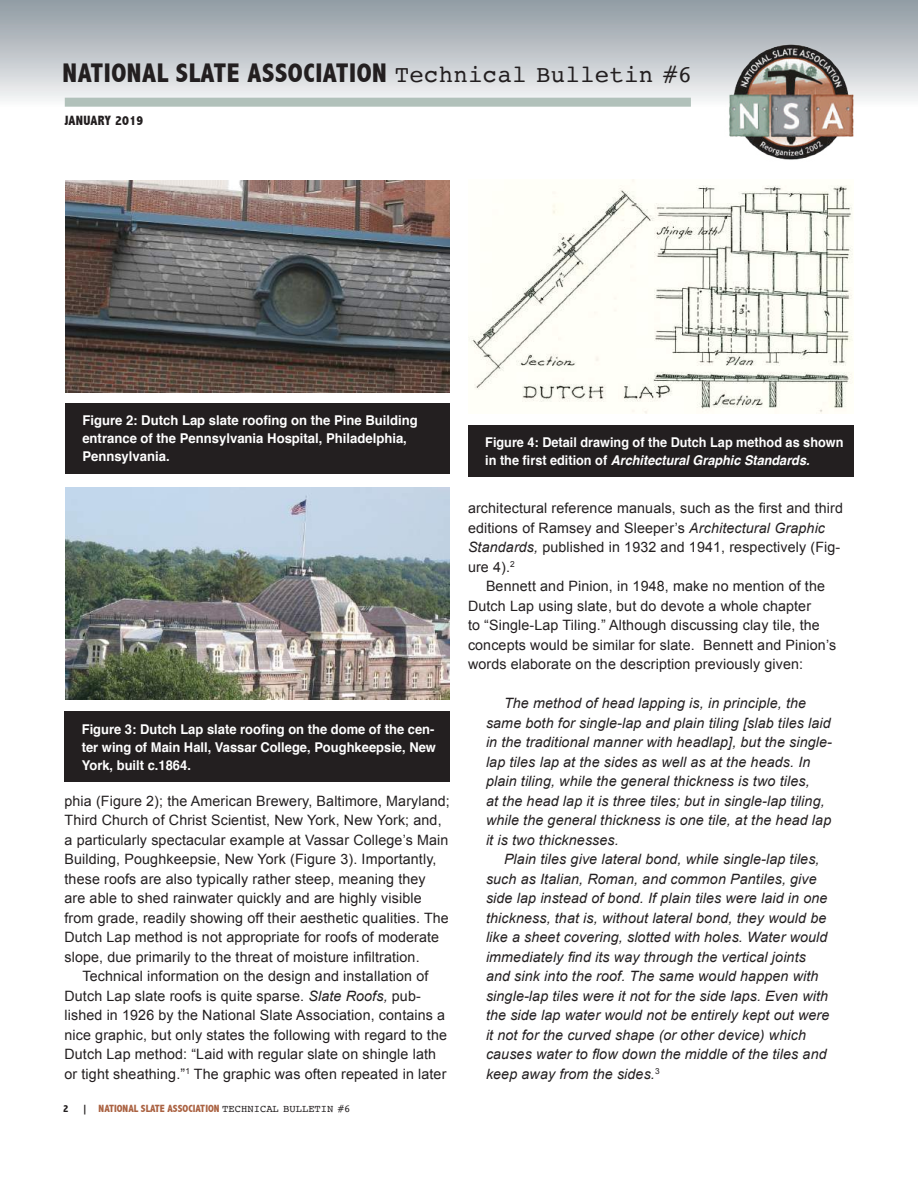
<style>
.page{position:relative;width:918px;height:1188px;background:#fff}
.page>*{position:absolute;margin:0;border:0;box-sizing:border-box;transform-origin:0 0}
.t1{font:800 condensed 27px "Abadi";letter-spacing:.02em;color:#231f20}
.t2{font:14.25px/19.5px "Arial";letter-spacing:.01em;color:#231f20}
.t3{font:italic 14.25px/19.5px "Arial";letter-spacing:.01em;color:#231f20}
.t4{font:700 13.5px/18px "Helvetica";color:#fff;text-align:justify;scale:.96 1}
.t5{font:700 13.5px/18px "Helvetica";color:#fff}
.t6{font:700 13.5px/18px "Helvetica";color:#fff;scale:.94 1}
.t7{font:800 condensed 13.5px "Abadi";letter-spacing:.02em;color:#231f20}
.t8{font:800 condensed 10.5px "Abadi";color:#aa6242}
.t9{font:800 condensed 10.5px "Abadi";color:#231f20}
.s1{font-family:"Courier";font-weight:400;font-stretch:normal;font-size:24px}
.s2{font-style:italic}
.s3{color:#231f20}
.s4{font-family:"Courier";font-weight:400;font-stretch:normal;color:#231f20}
</style>
<div class="page">
<div style="left:0;top:0;width:918px;height:107px;background:linear-gradient(to bottom,#8e98a0,#f8f8f9)"></div>
<img style="left:724px;top:42px;width:133px;height:118px">
<div style="left:65px;top:98px;width:626px;height:9px;background:#b1c1ba"></div>
<img style="left:65px;top:180px;width:384px;height:213px">
<img style="left:468px;top:179px;width:385px;height:234px">
<img style="left:65px;top:487px;width:384px;height:212px">
<div style="left:65px;top:403px;width:385px;height:71px;background:#231f20"></div>
<div style="left:468px;top:425px;width:386px;height:52px;background:#231f20"></div>
<div style="left:64px;top:711px;width:386px;height:71px;background:#231f20"></div>
<h1 class="t1" style="left:63px;top:57px;width:631px">NATIONAL SLATE ASSOCIATION <span class="s1">Technical Bulletin #6</span></h1>
<p class="t7" style="left:64px;top:113px;width:80px">JANUARY 2019</p>
<p class="t5" style="left:82px;top:412px;width:337px">Figure 2: Dutch Lap slate roofing on the Pine Building entrance of the Pennsylvania Hospital, Philadelphia,<br>Pennsylvania.</p>
<p class="t4" style="left:82px;top:720px;width:371px">Figure 3: Dutch Lap slate roofing on the dome of the cen&shy;ter wing of Main Hall, Vassar College, Poughkeepsie, New York, built c.1864.</p>
<p class="t2" style="left:64px;top:791px;width:387px">phia (Figure 2); the American Brewery, Baltimore, Maryland;</p>
<p class="t2" style="left:64px;top:811px;width:379px">Third Church of Christ Scientist, New York, New York; and,</p>
<p class="t2" style="left:64px;top:830px;width:385px">a particularly spectacular example at Vassar College’s Main</p>
<p class="t2" style="left:64px;top:850px;width:374px">Building, Poughkeepsie, New York (Figure 3). Importantly,</p>
<p class="t2" style="left:64px;top:869px;width:363px">these roofs are also typically rather steep, meaning they</p>
<p class="t2" style="left:64px;top:889px;width:359px">are able to shed rainwater quickly and are highly visible</p>
<p class="t2" style="left:64px;top:908px;width:386px">from grade, readily showing off their aesthetic qualities. The</p>
<p class="t2" style="left:64px;top:928px;width:376px">Dutch Lap method is not appropriate for roofs of moderate</p>
<p class="t2" style="left:64px;top:947px;width:357px">slope, due primarily to the threat of moisture infiltration.</p>
<p class="t2" style="left:82px;top:967px;width:347px">Technical information on the design and installation of</p>
<p class="t2" style="left:64px;top:986px;width:358px">Dutch Lap slate roofs is quite sparse. <span class="s2">Slate Roofs,</span> pub-</p>
<p class="t2" style="left:64px;top:1006px;width:382px">lished in 1926 by the National Slate Association, contains a</p>
<p class="t2" style="left:64px;top:1025px;width:384px">nice graphic, but only states the following with regard to the</p>
<p class="t2" style="left:64px;top:1045px;width:373px">Dutch Lap method: “Laid with regular slate on shingle lath</p>
<p class="t2" style="left:64px;top:1064px;width:383px">or tight sheathing.”<sup>1</sup> The graphic was often repeated in later</p>
<p class="t9" style="left:63px;top:1102px;width:7px">2</p>
<p class="t8" style="left:82px;top:1102px;width:270px"><span class="s3">|</span> NATIONAL SLATE ASSOCIATION <span class="s4">TECHNICAL BULLETIN #6</span></p>
<p class="t6" style="left:485px;top:434px;width:383px">Figure 4: Detail drawing of the Dutch Lap method as shown in the first edition of <span class="s2">Architectural Graphic Standards.</span></p>
<p class="t2" style="left:468px;top:499px;width:376px">architectural reference manuals, such as the first and third editions of Ramsey and Sleeper’s <span class="s2">Architectural Graphic Standards,</span> published in 1932 and 1941, respectively (Fig&shy;ure 4).<sup>2</sup></p>
<p class="t2" style="left:468px;top:577px;width:370px;text-indent:18px">Bennett and Pinion, in 1948, make no mention of the Dutch Lap using slate, but do devote a whole chapter<br>to “Single-Lap Tiling.” Although discussing clay tile, the concepts would be similar for slate. Bennett and Pinion’s words elaborate on the description previously given:</p>
<p class="t3" style="left:486px;top:694px;width:348px;text-indent:18px">The method of head lapping is, in principle, the same both for single-lap and plain tiling [slab tiles laid in the traditional manner with headlap], but the single&shy;lap tiles lap at the sides as well as at the heads. In plain tiling, while the general thickness is two tiles,<br>at the head lap it is three tiles; but in single-lap tiling, while the general thickness is one tile, at the head lap it is two thicknesses.</p>
<p class="t3" style="left:486px;top:850px;width:345px;text-indent:18px">Plain tiles give lateral bond, while single-lap tiles, such as Italian, Roman, and common Pantiles, give side lap instead of bond. If plain tiles were laid in one thickness, that is, without lateral bond, they would be like a sheet covering, slotted with holes. Water would immediately find its way through the vertical joints and sink into the roof. The same would happen with single-lap tiles were it not for the side laps. Even with the side lap water would not be entirely kept out were it not for the curved shape (or other device) which causes water to flow down the middle of the tiles and keep away from the sides.<sup>3</sup></p>
</div>
